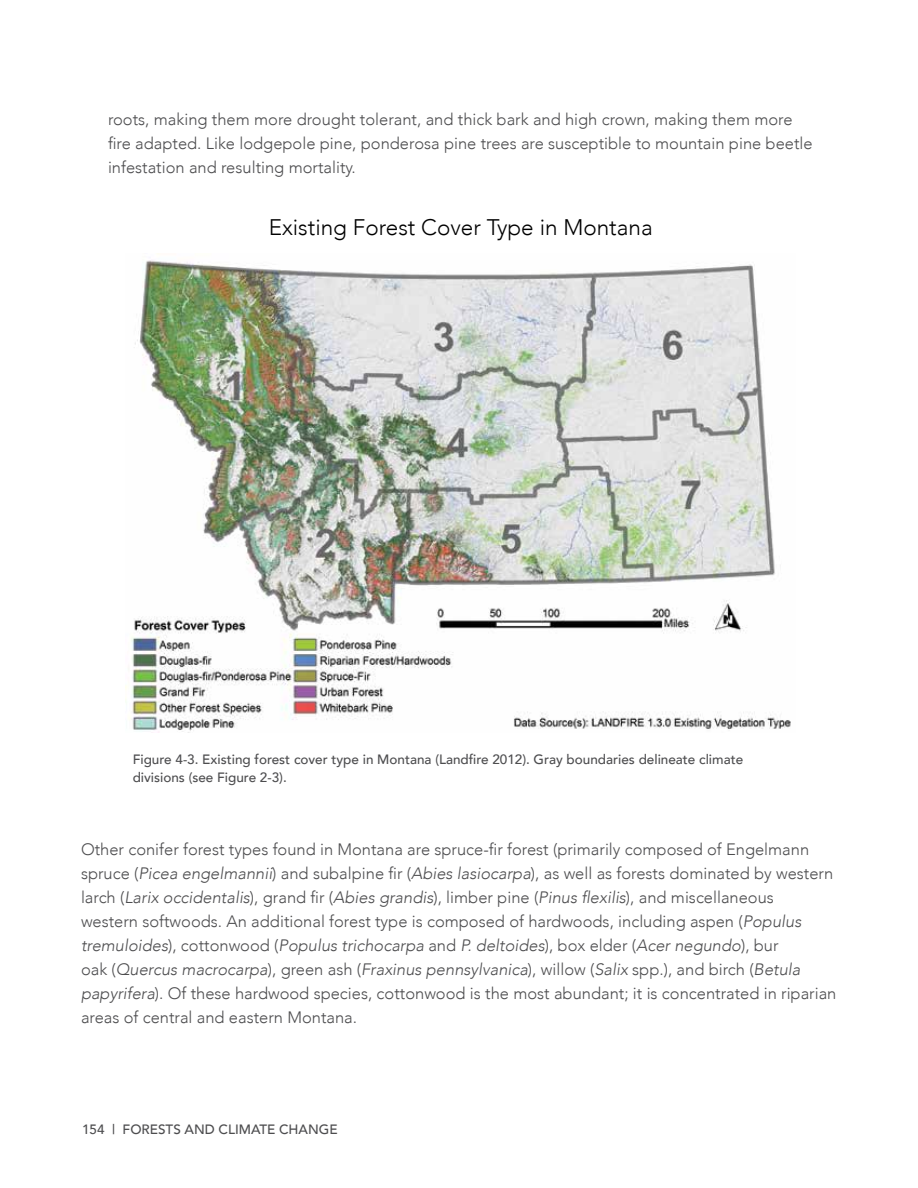
<style>
.page{position:relative;width:918px;height:1188px;background:#fff}
.page>*{position:absolute;margin:0;border:0;box-sizing:border-box;transform-origin:0 0}
.t1{font:300 22.5px "Avenir";color:#000}
.t2{font:300 16.5px/24px "Avenir";color:#4d4d4f}
.t3{font:500 13.5px/18px "Avenir";color:#4d4d4f}
.s1{font-style:italic}
</style>
<div class="page">
<img style="left:125px;top:260px;width:666px;height:473px">
<p class="t2" style="left:108px;top:107px;width:706px">roots, making them more drought tolerant, and thick bark and high crown, making them more fire adapted. Like lodgepole pine, ponderosa pine trees are susceptible to mountain pine beetle infestation and resulting mortality.</p>
<h1 class="t1" style="left:269px;top:214px;width:385px">Existing Forest Cover Type in Montana</h1>
<p class="t3" style="left:133px;top:750px;width:612px">Figure 4-3. Existing forest cover type in Montana (Landfire 2012). Gray boundaries delineate climate divisions (see Figure 2-3).</p>
<p class="t2" style="left:81px;top:837px;width:757px">Other conifer forest types found in Montana are spruce-fir forest (primarily composed of Engelmann spruce (<span class="s1">Picea engelmannii</span>) and subalpine fir (<span class="s1">Abies lasiocarpa</span>), as well as forests dominated by western larch (<span class="s1">Larix occidentalis</span>), grand fir (<span class="s1">Abies grandis</span>), limber pine (<span class="s1">Pinus flexilis</span>), and miscellaneous<br>western softwoods. An additional forest type is composed of hardwoods, including aspen (<span class="s1">Populus tremuloides</span>), cottonwood (<span class="s1">Populus trichocarpa</span> and <span class="s1">P. deltoides</span>), box elder (<span class="s1">Acer negundo</span>), bur<br>oak (<span class="s1">Quercus macrocarpa</span>), green ash (<span class="s1">Fraxinus pennsylvanica</span>), willow (<span class="s1">Salix</span> spp.), and birch (<span class="s1">Betula papyrifera</span>). Of these hardwood species, cottonwood is the most abundant; it is concentrated in riparian areas of central and eastern Montana.</p>
<p class="t3" style="left:82px;top:1120px;width:257px">154 | FORESTS AND CLIMATE CHANGE</p>
</div>
